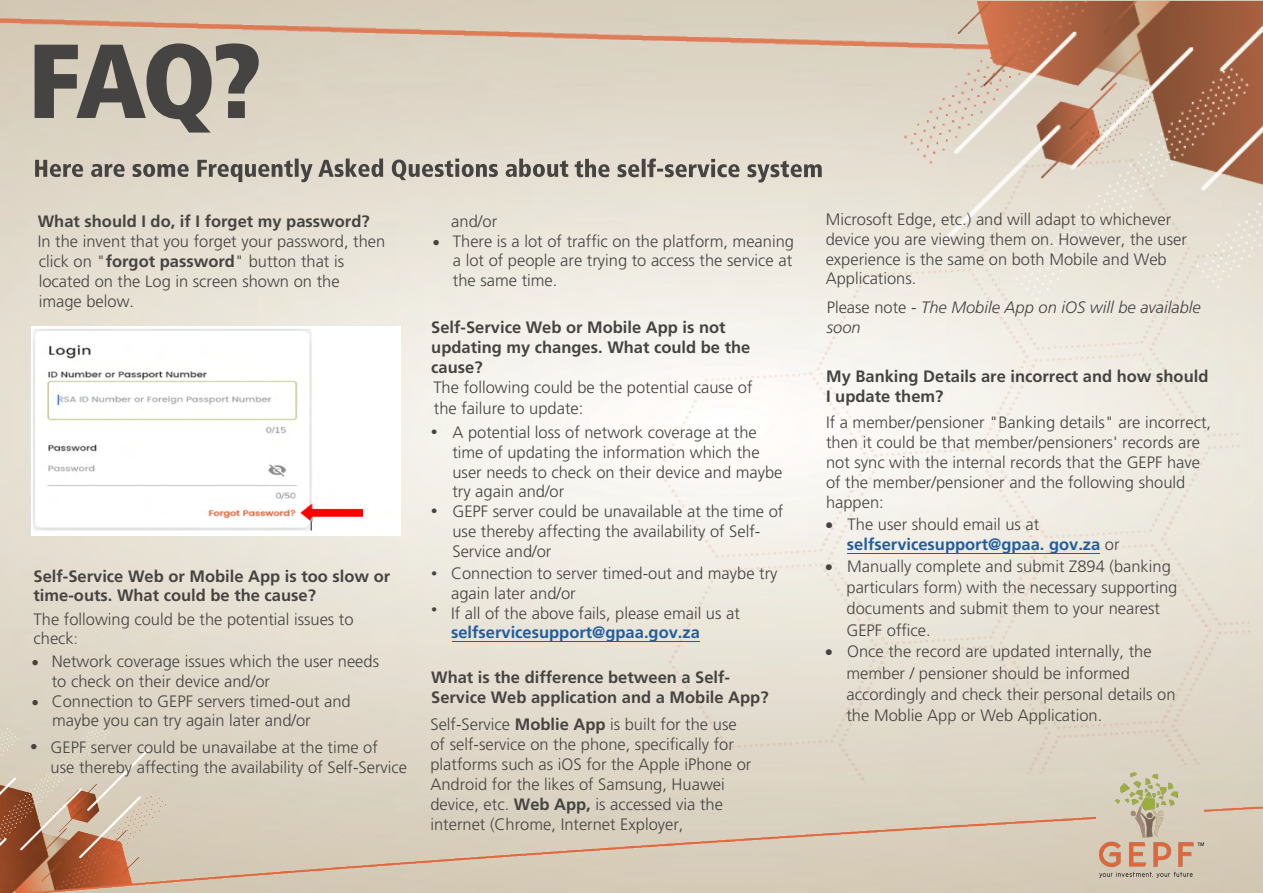
<style>
.page{position:relative;width:1263px;height:893px;background:#fff}
.page>*{position:absolute;margin:0;border:0;box-sizing:border-box;transform-origin:0 0}
.Signature_2{font:900 condensed 105px "Frutiger LT Pro";color:#464442}
.t1{font:300 16.5px/19.8px "Frutiger LT Pro";color:#464442}
.t2{font:700 16.5px/19.8px "Frutiger LT Pro";color:#464442}
.t3{font:700 16.5px/19.8px "Frutiger LT Pro";color:#205e9f}
.t4{font:italic 300 16.5px/19.8px "Frutiger LT Pro";color:#464442}
.t5{font:15px "Symbol";color:#464442}
.s1{font-weight:700}
.s2{font-size:15px}
.s3{font-style:normal}
.s4{color:#464442}
.s5{font-weight:300;color:#464442}
</style>
<div class="page">
<img style="left:0;top:0;width:1263px;height:893px">
<img style="left:464px;top:315px;width:795px;height:489px">
<img style="left:1px;top:2px;width:1262px;height:313px">
<img style="left:1205px;top:668px;width:58px;height:225px">
<img style="left:1099px;top:773px;width:105px;height:105px">
<img style="left:0;top:670px;width:1096px;height:223px">
<hr style="left:451px;top:641px;width:248px;height:1px;background:#205e9f">
<svg style="left:575px;top:159px;width:247px;height:24px;background:#b6b1a7"></svg>
<svg style="left:35px;top:159px;width:533px;height:23px;background:#afaaa0"></svg>
<img style="left:31px;top:326px;width:370px;height:209px">
<hr style="left:847px;top:553px;width:253px;height:1px;background:#205e9f">
<p class="Signature_2" style="left:28px;top:17px;width:235px">FAQ?</p>
<p class="t2" style="left:38px;top:211px;width:333px">What should I do, if I forget my password?</p>
<p class="t1" style="left:38px;top:231px;width:349px;line-height:20.2px">In the invent that you forget your password, then click on "<span class="s1">forgot password</span>" button that is located on the Log in screen shown on the image below.</p>
<p class="t2" style="left:34px;top:566px;width:358px">Self-Service Web or Mobile App is too slow or time-outs. What could be the cause?</p>
<p class="t1" style="left:34px;top:609px;width:322px">The following could be the potential issues to check<span class="s2">:</span></p>
<p class="t1" style="left:52px;top:652px;width:329px;text-indent:-20px">• Network coverage issues which the user needs to check on their device and/or</p>
<p class="t1" style="left:32px;top:691px;width:320px">• Connection to GEPF servers timed-out and</p>
<p class="t1" style="left:451px;top:211px;width:47px">and/or</p>
<p class="t1" style="left:453px;top:231px;width:343px;text-align:justify;text-indent:-20px">• There is a lot of traffic on the platform, meaning a lot of people are trying to access the service at the same time.</p>
<p class="t2" style="left:431px;top:317px;width:321px">Self-Service Web or Mobile App is not updating my changes. What could be the cause?</p>
<p class="t1" style="left:433px;top:377px;width:321px">The following could be the potential cause of</p>
<p class="t1" style="left:434px;top:399px;width:151px">the failure to update:</p>
<p class="t1" style="left:452px;top:422px;width:332px;text-indent:-22px">• A potential loss of network coverage at the time of updating the information which the user needs to check on their device and maybe try again and/or</p>
<p class="t1" style="left:452px;top:502px;width:332px;text-indent:-22px">• GEPF server could be unavailable at the time of use thereby affecting the availability of Self-<br>Service and/or</p>
<p class="t5" style="left:431px;top:567px;width:8px">•</p>
<p class="t5" style="left:431px;top:603px;width:8px">•</p>
<p class="t1" style="left:451px;top:563px;width:328px">Connection to server timed-out and maybe try again later and/or<br>If all of the above fails, please email us at</p>
<p class="t3" style="left:451px;top:623px;width:250px">selfservicesupport@gpaa.gov.za</p>
<p class="t2" style="left:431px;top:667px;width:339px">What is the difference between a Self-<br>Service Web application and a Mobile App?</p>
<p class="t5" style="left:31px;top:736px;width:8px">•</p>
<p class="t1" style="left:52px;top:711px;width:260px">maybe you can try again later and/or</p>
<p class="t1" style="left:430px;top:714px;width:322px">Self-Service <span class="s1">Moblie App</span> is built for the use of self-service on the phone, specifically for platforms such as iOS for the Apple iPhone or Android for the likes of Samsung, Huawei device, etc. <span class="s1">Web App,</span> is accessed via the internet (Chrome, Internet Exployer,</p>
<p class="t1" style="left:51px;top:737px;width:358px">GEPF server could be unavailabe at the time of<br>use thereby affecting the availability of Self-Service</p>
<p class="t1" style="left:826px;top:209px;width:363px">Microsoft Edge, etc.) and will adapt to whichever device you are viewing them on. However, the user experience is the same on both Mobile and Web Applications.</p>
<p class="t4" style="left:827px;top:298px;width:376px"><span class="s3">Please note -</span> The Mobile App on iOS will be available soon</p>
<p class="t2" style="left:826px;top:366px;width:384px">My Banking Details are incorrect and how should<br>I update them?</p>
<p class="t1" style="left:826px;top:413px;width:387px">If a member/pensioner "Banking details" are incorrect, then it could be that member/pensioners' records are not sync with the internal records that the GEPF have of the member/pensioner and the following should happen:</p>
<p class="t3" style="left:847px;top:515px;width:274px;text-indent:-21px"><span class="s4">•</span> <span class="s5">The user should email us at </span>selfservicesupport@gpaa. gov.za <span class="s5">or</span></p>
<p class="t1" style="left:846px;top:555px;width:332px;line-height:21.5px;text-indent:-21px">• Manually complete and submit Z894 (banking particulars form) with the necessary supporting documents and submit them to your nearest GEPF office.</p>
<p class="t1" style="left:846px;top:641px;width:331px;line-height:21.5px;text-indent:-21px">• Once the record are updated internally, the member / pensioner should be informed accordingly and check their personal details on the Moblie App or Web Application.</p>
</div>
